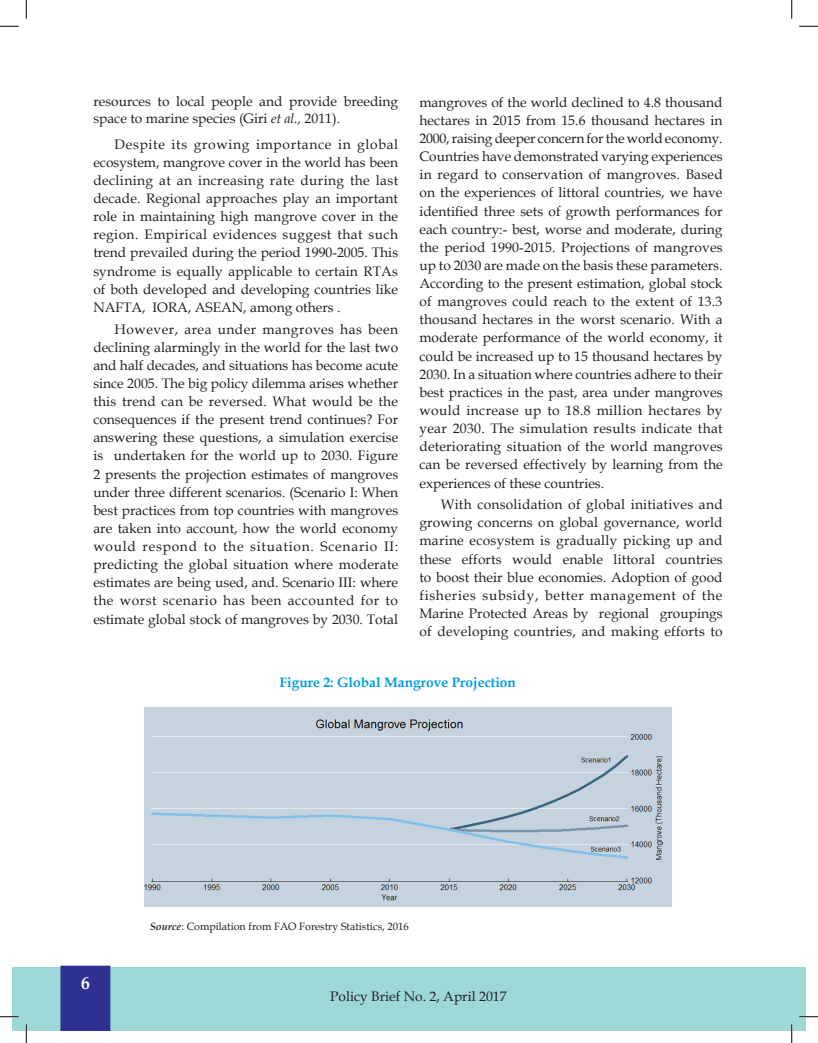
<style>
.page{position:relative;width:818px;height:1043px;background:#fff}
.page>*{position:absolute;margin:0;border:0;box-sizing:border-box;transform-origin:0 0}
.t1{font:700 17.5px "Book Antiqua";color:#fff}
.t2{font:13.75px/18.1px "Book Antiqua";color:#231f20;text-align:justify}
.t3{font:700 13.75px "Book Antiqua";color:#009bde}
.t4{font:10.62px "Book Antiqua";color:#231f20}
.s1{font-style:italic}
.s2{font-weight:700;font-style:italic}
</style>
<div class="page">
<div style="left:792px;top:966px;width:13px;height:64px;background:#9dd8d7"></div>
<div style="left:12px;top:967px;width:779px;height:63px;background:#9dd8d7"></div>
<div style="left:60px;top:965px;width:50px;height:65px;background:#2e3092"></div>
<img style="left:145px;top:707px;width:526px;height:199px">
<svg style="left:0;top:25px;width:19px;height:2px"></svg>
<svg style="left:799px;top:25px;width:19px;height:2px"></svg>
<svg style="left:0;top:1016px;width:19px;height:1px"></svg>
<svg style="left:799px;top:1015px;width:19px;height:2px"></svg>
<svg style="left:25px;top:0;width:2px;height:19px"></svg>
<svg style="left:25px;top:1024px;width:2px;height:18px"></svg>
<svg style="left:791px;top:0;width:1px;height:19px"></svg>
<svg style="left:790px;top:1024px;width:2px;height:18px"></svg>
<p class="t2" style="left:93px;top:92px;width:306px;line-height:17.5px">resources to local people and provide breeding space to marine species (Giri <span class="s1">et al.,</span> 2011).</p>
<p class="t2" style="left:93px;top:135px;width:306px;text-indent:21px">Despite its growing importance in global ecosystem, mangrove cover in the world has been declining at an increasing rate during the last decade. Regional approaches play an important role in maintaining high mangrove cover in the region. Empirical evidences suggest that such trend prevailed during the period 1990-2005. This syndrome is equally applicable to certain RTAs of both developed and developing countries like NAFTA, IORA, ASEAN, among others .</p>
<p class="t2" style="left:93px;top:319px;width:306px;text-indent:21px">However, area under mangroves has been declining alarmingly in the world for the last two and half decades, and situations has become acute since 2005. The big policy dilemma arises whether this trend can be reversed. What would be the consequences if the present trend continues? For answering these questions, a simulation exercise is undertaken for the world up to 2030. Figure 2 presents the projection estimates of mangroves under three different scenarios. (Scenario I: When best practices from top countries with mangroves are taken into account, how the world economy would respond to the situation. Scenario II: predicting the global situation where moderate estimates are being used, and. Scenario III: where the worst scenario has been accounted for to estimate global stock of mangroves by 2030. Total</p>
<p class="t2" style="left:419px;top:93px;width:305px">mangroves of the world declined to 4.8 thousand hectares in 2015 from 15.6 thousand hectares in 2000, raising deeper concern for the world economy.<br>Countries have demonstrated varying experiences in regard to conservation of mangroves. Based on the experiences of littoral countries, we have identified three sets of growth performances for each country:- best, worse and moderate, during the period 1990-2015. Projections of mangroves up to 2030 are made on the basis these parameters.<br>According to the present estimation, global stock of mangroves could reach to the extent of 13.3 thousand hectares in the worst scenario. With a moderate performance of the world economy, it could be increased up to 15 thousand hectares by 2030. In a situation where countries adhere to their best practices in the past, area under mangroves would increase up to 18.8 million hectares by year 2030. The simulation results indicate that deteriorating situation of the world mangroves can be reversed effectively by learning from the experiences of these countries.</p>
<p class="t2" style="left:419px;top:495px;width:305px;text-indent:21px">With consolidation of global initiatives and growing concerns on global governance, world marine ecosystem is gradually picking up and these efforts would enable littoral countries to boost their blue economies. Adoption of good fisheries subsidy, better management of the Marine Protected Areas by regional groupings of developing countries, and making efforts to</p>
<p class="t3" style="left:279px;top:673px;width:238px">Figure 2: Global Mangrove Projection</p>
<p class="t1" style="left:81px;top:970px;width:10px">6</p>
<p class="t4" style="left:150px;top:918px;width:260px"><span class="s2">Source</span>: Compilation from FAO Forestry Statistics, 2016</p>
<p class="t2" style="left:330px;top:987px;width:178px">Policy Brief No. 2, April 2017</p>
</div>
